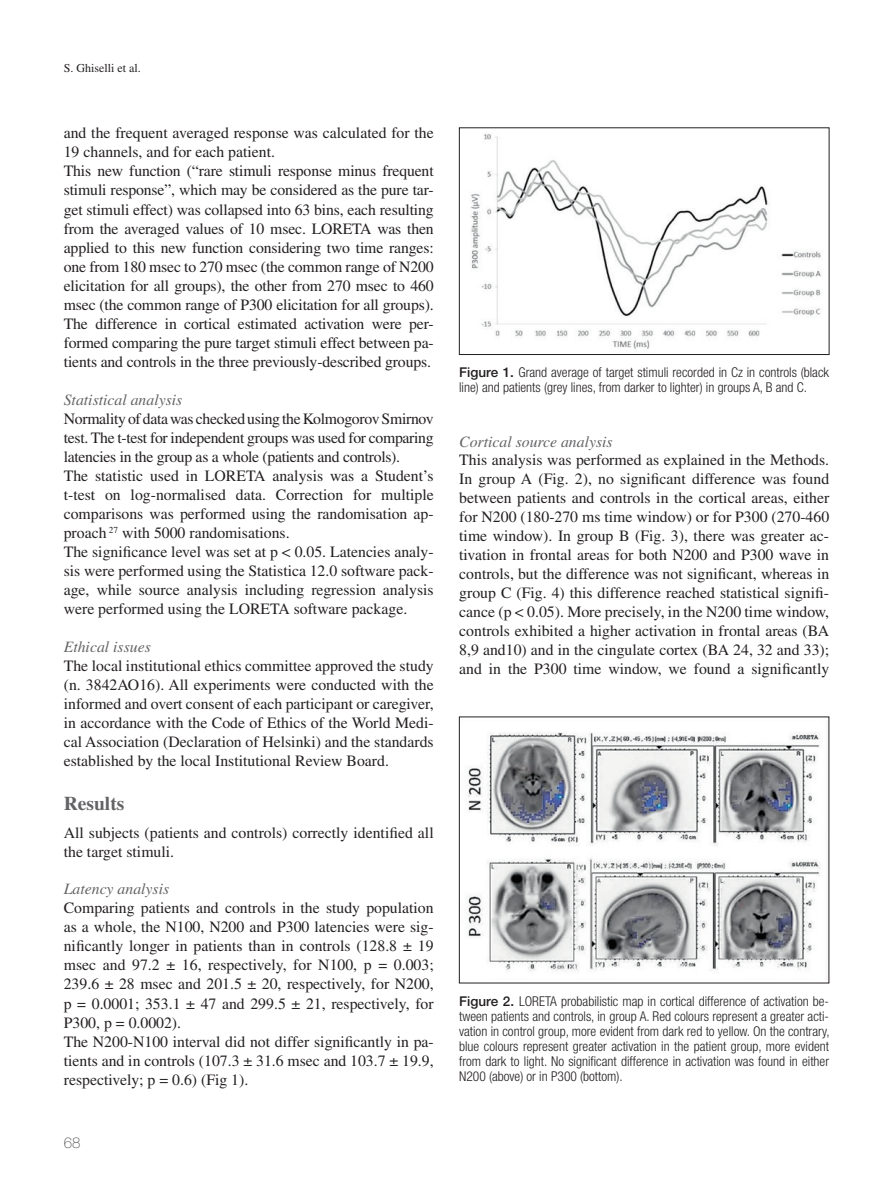
<style>
.page{position:relative;width:893px;height:1191px;background:#fff}
.page>*{position:absolute;margin:0;border:0;box-sizing:border-box;transform-origin:0 0}
.t1{font:700 19.5px "Times LT Std";color:#636366}
.t2{font:15.75px/19px "Times LT Std";color:#231f20}
.t3{font:italic 15.75px "Times LT Std";color:#636366}
.t4{font:100 15px "Helvetica Neue LT Std";color:#4b4c4d}
.t5{font:300 condensed 13.5px/15px "Helvetica Neue LT Std";color:#231f20;text-align:justify}
.t6{font:12px "Times LT Std";color:#231f20}
.s1{font-weight:500;font-stretch:normal}
</style>
<div class="page">
<img style="left:468px;top:732px;width:352px;height:240px">
<img style="left:470px;top:133px;width:351px;height:217px">
<div style="left:459px;top:128px;width:370px;height:227px;border:1px solid #231f20"></div>
<p class="t6" style="left:64px;top:61px;width:79px">S. Ghiselli et al.</p>
<p class="t2" style="left:64px;top:123px;width:371px">and the frequent averaged response was calculated for the 19 channels, and for each patient.<br>This new function (“rare stimuli response minus frequent stimuli response”, which may be considered as the pure tar&shy;get stimuli effect) was collapsed into 63 bins, each resulting from the averaged values of 10 msec. LORETA was then applied to this new function considering two time ranges: one from 180 msec to 270 msec (the common range of N200 elicitation for all groups), the other from 270 msec to 460 msec (the common range of P300 elicitation for all groups).<br>The difference in cortical estimated activation were per&shy;formed comparing the pure target stimuli effect between pa&shy;tients and controls in the three previously-described groups.</p>
<p class="t3" style="left:64px;top:390px;width:120px">Statistical analysis</p>
<p class="t2" style="left:64px;top:409px;width:371px">Normality of data was checked using the Kolmogorov Smirnov test. The t-test for independent groups was used for comparing latencies in the group as a whole (patients and controls).<br>The statistic used in LORETA analysis was a Student’s t-test on log-normalised data. Correction for multiple comparisons was performed using the randomisation ap&shy;proach <sup>27</sup> with 5000 randomisations.<br>The significance level was set at p &lt; 0.05. Latencies analy&shy;sis were performed using the Statistica 12.0 software pack&shy;age, while source analysis including regression analysis were performed using the LORETA software package.</p>
<p class="t3" style="left:64px;top:638px;width:89px">Ethical issues</p>
<p class="t2" style="left:64px;top:656px;width:371px;text-align:justify">The local institutional ethics committee approved the study (n. 3842AO16). All experiments were conducted with the informed and overt consent of each participant or caregiver, in accordance with the Code of Ethics of the World Medi&shy;cal Association (Declaration of Helsinki) and the standards established by the local Institutional Review Board.</p>
<p class="t1" style="left:64px;top:791px;width:62px">Results</p>
<p class="t2" style="left:64px;top:822px;width:371px">All subjects (patients and controls) correctly identified all the target stimuli.</p>
<p class="t3" style="left:64px;top:880px;width:107px">Latency analysis</p>
<p class="t2" style="left:64px;top:898px;width:371px">Comparing patients and controls in the study population as a whole, the N100, N200 and P300 latencies were sig&shy;nificantly longer in patients than in controls (128.8 ± 19 msec and 97.2 ± 16, respectively, for N100, p = 0.003; 239.6 ± 28 msec and 201.5 ± 20, respectively, for N200, p = 0.0001; 353.1 ± 47 and 299.5 ± 21, respectively, for P300, p = 0.0002).<br>The N200-N100 interval did not differ significantly in pa&shy;tients and in controls (107.3 ± 31.6 msec and 103.7 ± 19.9, respectively; p = 0.6) (Fig 1).</p>
<p class="t4" style="left:64px;top:1134px;width:18px">68</p>
<p class="t5" style="left:459px;top:365px;width:371px"><span class="s1">Figure 1.</span> Grand average of target stimuli recorded in Cz in controls (black line) and patients (grey lines, from darker to lighter) in groups A, B and C.</p>
<p class="t3" style="left:459px;top:432px;width:155px">Cortical source analysis</p>
<p class="t2" style="left:459px;top:450px;width:371px;text-align:justify">This analysis was performed as explained in the Methods.<br>In group A (Fig. 2), no significant difference was found between patients and controls in the cortical areas, either for N200 (180-270 ms time window) or for P300 (270-460 time window). In group B (Fig. 3), there was greater ac&shy;tivation in frontal areas for both N200 and P300 wave in controls, but the difference was not significant, whereas in group C (Fig. 4) this difference reached statistical signifi&shy;cance (p &lt; 0.05). More precisely, in the N200 time window, controls exhibited a higher activation in frontal areas (BA 8,9 and10) and in the cingulate cortex (BA 24, 32 and 33); and in the P300 time window, we found a significantly</p>
<p class="t5" style="left:459px;top:993px;width:372px"><span class="s1">Figure 2.</span> LORETA probabilistic map in cortical difference of activation be&shy;tween patients and controls, in group A. Red colours represent a greater acti&shy;vation in control group, more evident from dark red to yellow. On the contrary, blue colours represent greater activation in the patient group, more evident from dark to light. No significant difference in activation was found in either N200 (above) or in P300 (bottom).</p>
</div>
